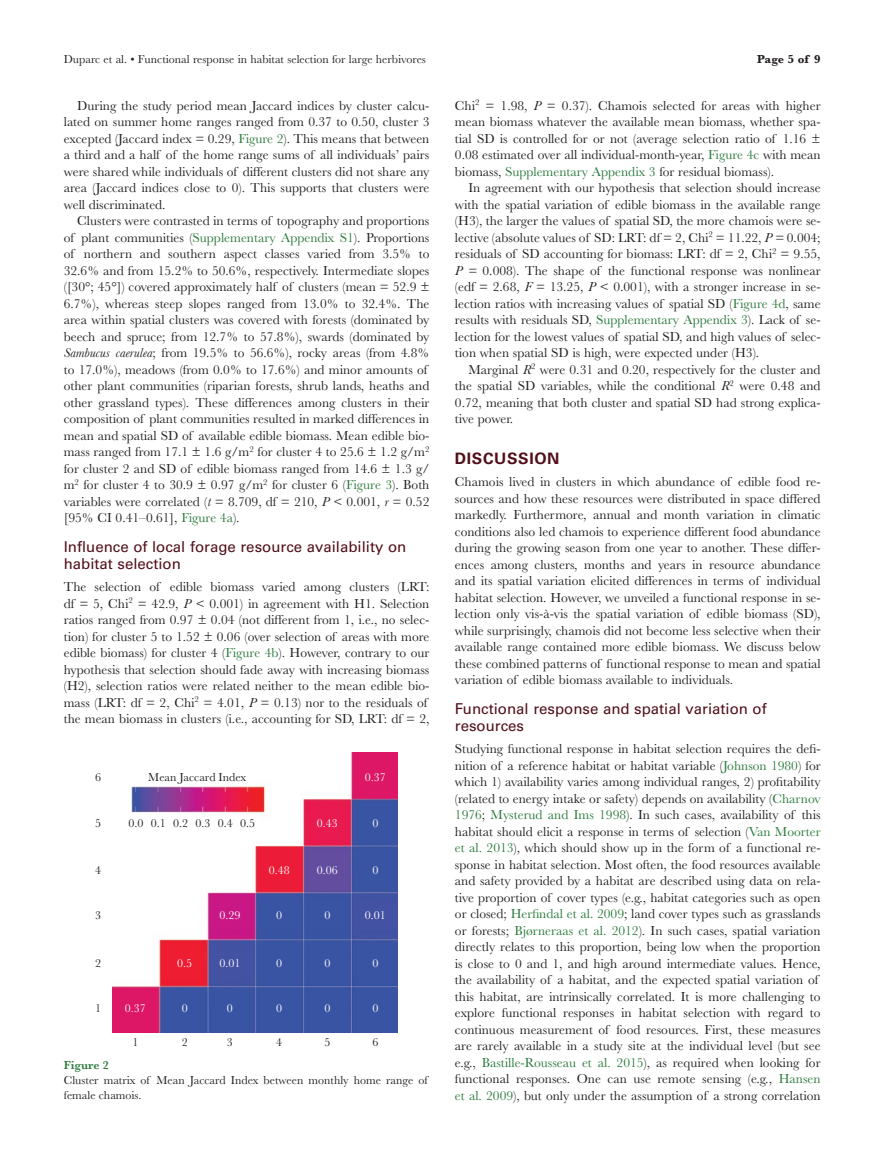
<style>
.page{position:relative;width:891px;height:1175px;background:#fff}
.page>*{position:absolute;margin:0;border:0;box-sizing:border-box;transform-origin:0 0}
.t1{font:700 15.75px "Univers LT Std";letter-spacing:.04em;color:#510f1b}
.t2{font:15px/16.5px "Univers LT Std";color:#510f1b}
.t3{font:13.5px/16.5px "Baskerville MT Std";color:#231f20;text-align:justify}
.t4{font:12px/15px "Baskerville MT Std";color:#231f20}
.t5{font:12px "Baskerville";color:#fff}
.t6{font:12px "Baskerville";color:#231f20}
.t7{font:700 12px "Baskerville MT Std";letter-spacing:-.005em;color:#231f20}
.t8{font:600 12px "Baskerville MT Std";color:#2a7a3b}
.s1{color:#2a7a3b}
.s2{font-style:italic}
</style>
<div class="page">
<img style="left:112px;top:752px;width:286px;height:280px">
<p class="t4" style="left:64px;top:52px;width:364px">Duparc et al. • Functional response in habitat selection for large herbivores</p>
<p class="t3" style="left:64px;top:97px;width:367px;text-indent:14px">During the study period mean Jaccard indices by cluster calcu&shy;lated on summer home ranges ranged from 0.37 to 0.50, cluster 3 excepted (Jaccard index = 0.29, <span class="s1">Figure 2</span>). This means that between a third and a half of the home range sums of all individuals’ pairs were shared while individuals of different clusters did not share any area (Jaccard indices close to 0). This supports that clusters were well discriminated.</p>
<p class="t3" style="left:64px;top:212px;width:367px;text-align:left;text-indent:14px">Clusters were contrasted in terms of topography and proportions of plant communities (<span class="s1">Supplementary Appendix S1</span>). Proportions of northern and southern aspect classes varied from 3.5% to 32.6% and from 15.2% to 50.6%, respectively. Intermediate slopes ([30°; 45°]) covered approximately half of clusters (mean = 52.9 ± 6.7%), whereas steep slopes ranged from 13.0% to 32.4%. The area within spatial clusters was covered with forests (dominated by beech and spruce; from 12.7% to 57.8%), swards (dominated by <span class="s2">Sambucus caerulea</span>; from 19.5% to 56.6%), rocky areas (from 4.8% to 17.0%), meadows (from 0.0% to 17.6%) and minor amounts of other plant communities (riparian forests, shrub lands, heaths and other grassland types). These differences among clusters in their composition of plant communities resulted in marked differences in mean and spatial SD of available edible biomass. Mean edible bio&shy;mass ranged from 17.1 ± 1.6 g/m<sup>2</sup> for cluster 4 to 25.6 ± 1.2 g/m<sup>2 </sup>for cluster 2 and SD of edible biomass ranged from 14.6 ± 1.3 g/ m<sup>2</sup> for cluster 4 to 30.9 ± 0.97 g/m<sup>2</sup> for cluster 6 (<span class="s1">Figure 3</span>). Both variables were correlated (<span class="s2">t</span> = 8.709, df = 210, <span class="s2">P</span> &lt; 0.001, <span class="s2">r</span> = 0.52 [95% CI 0.41–0.61], <span class="s1">Figure 4a</span>).</p>
<p class="t2" style="left:64px;top:539px;width:344px">Influence of local forage resource availability on habitat selection</p>
<p class="t3" style="left:64px;top:578px;width:367px;text-align:left">The selection of edible biomass varied among clusters (LRT: df = 5, Chi<sup>2</sup> = 42.9, <span class="s2">P</span> &lt; 0.001) in agreement with H1. Selection ratios ranged from 0.97 ± 0.04 (not different from 1, i.e., no selec&shy;tion) for cluster 5 to 1.52 ± 0.06 (over selection of areas with more edible biomass) for cluster 4 (<span class="s1">Figure 4b</span>). However, contrary to our hypothesis that selection should fade away with increasing biomass (H2), selection ratios were related neither to the mean edible bio&shy;mass (LRT: df = 2, Chi<sup>2</sup> = 4.01, <span class="s2">P</span> = 0.13) nor to the residuals of the mean biomass in clusters (i.e., accounting for SD, LRT: df = 2,</p>
<p class="t6" style="left:95px;top:770px;width:7px">6</p>
<p class="t6" style="left:95px;top:815px;width:7px">5</p>
<p class="t6" style="left:95px;top:863px;width:7px">4</p>
<p class="t6" style="left:95px;top:908px;width:7px">3</p>
<p class="t6" style="left:95px;top:956px;width:7px">2</p>
<p class="t6" style="left:95px;top:1001px;width:7px">1</p>
<p class="t6" style="left:148px;top:770px;width:99px">Mean Jaccard Index</p>
<p class="t5" style="left:365px;top:770px;width:23px">0.37</p>
<p class="t5" style="left:372px;top:815px;width:7px">0</p>
<p class="t5" style="left:372px;top:863px;width:7px">0</p>
<p class="t5" style="left:276px;top:908px;width:7px">0</p>
<p class="t5" style="left:324px;top:908px;width:7px">0</p>
<p class="t5" style="left:276px;top:956px;width:7px">0</p>
<p class="t5" style="left:324px;top:956px;width:7px">0</p>
<p class="t5" style="left:372px;top:956px;width:7px">0</p>
<p class="t5" style="left:182px;top:1001px;width:7px">0</p>
<p class="t5" style="left:227px;top:1001px;width:7px">0</p>
<p class="t5" style="left:276px;top:1001px;width:7px">0</p>
<p class="t5" style="left:324px;top:1001px;width:7px">0</p>
<p class="t5" style="left:372px;top:1001px;width:7px">0</p>
<p class="t6" style="left:128px;top:815px;width:128px">0.0 0.1 0.2 0.3 0.4 0.5</p>
<p class="t5" style="left:317px;top:815px;width:22px">0.43</p>
<p class="t5" style="left:269px;top:863px;width:22px">0.48</p>
<p class="t5" style="left:317px;top:863px;width:22px">0.06</p>
<p class="t5" style="left:219px;top:908px;width:22px">0.29</p>
<p class="t5" style="left:365px;top:908px;width:23px">0.01</p>
<p class="t5" style="left:177px;top:956px;width:17px">0.5</p>
<p class="t5" style="left:219px;top:956px;width:22px">0.01</p>
<p class="t5" style="left:125px;top:1001px;width:22px">0.37</p>
<p class="t6" style="left:132px;top:1035px;width:7px">1</p>
<p class="t6" style="left:372px;top:1035px;width:7px">6</p>
<p class="t6" style="left:182px;top:1035px;width:7px">2</p>
<p class="t6" style="left:227px;top:1035px;width:7px">3</p>
<p class="t6" style="left:276px;top:1035px;width:7px">4</p>
<p class="t6" style="left:324px;top:1035px;width:7px">5</p>
<p class="t8" style="left:64px;top:1058px;width:47px">Figure 2</p>
<p class="t4" style="left:64px;top:1072px;width:365px">Cluster matrix of Mean Jaccard Index between monthly home range of female chamois.</p>
<p class="t7" style="left:757px;top:52px;width:65px">Page 5 of 9</p>
<p class="t3" style="left:455px;top:97px;width:367px">Chi<sup>2</sup> = 1.98, <span class="s2">P</span> = 0.37). Chamois selected for areas with higher mean biomass whatever the available mean biomass, whether spa&shy;tial SD is controlled for or not (average selection ratio of 1.16 ± 0.08 estimated over all individual-month-year, <span class="s1">Figure 4c</span> with mean biomass, <span class="s1">Supplementary Appendix 3</span> for residual biomass).</p>
<p class="t3" style="left:455px;top:179px;width:367px;text-indent:14px">In agreement with our hypothesis that selection should increase with the spatial variation of edible biomass in the available range (H3), the larger the values of spatial SD, the more chamois were se&shy;lective (absolute values of SD: LRT: df = 2, Chi<sup>2</sup> = 11.22, <span class="s2">P =</span> 0.004; residuals of SD accounting for biomass: LRT: df = 2, Chi<sup>2</sup> = 9.55, <span class="s2">P =</span> 0.008). The shape of the functional response was nonlinear (edf = 2.68, <span class="s2">F</span> = 13.25, <span class="s2">P</span> &lt; 0.001), with a stronger increase in se&shy;lection ratios with increasing values of spatial SD (<span class="s1">Figure 4d</span>, same results with residuals SD, <span class="s1">Supplementary Appendix 3</span>). Lack of se&shy;lection for the lowest values of spatial SD, and high values of selec&shy;tion when spatial SD is high, were expected under (H3).</p>
<p class="t3" style="left:455px;top:361px;width:367px;text-indent:14px">Marginal <span class="s2">R</span><sup>2</sup> were 0.31 and 0.20, respectively for the cluster and the spatial SD variables, while the conditional <span class="s2">R</span><sup>2</sup> were 0.48 and 0.72, meaning that both cluster and spatial SD had strong explica&shy;tive power.</p>
<p class="t1" style="left:455px;top:449px;width:106px">DISCUSSION</p>
<p class="t3" style="left:455px;top:473px;width:367px">Chamois lived in clusters in which abundance of edible food re&shy;sources and how these resources were distributed in space differed markedly. Furthermore, annual and month variation in climatic conditions also led chamois to experience different food abundance during the growing season from one year to another. These differ&shy;ences among clusters, months and years in resource abundance and its spatial variation elicited differences in terms of individual habitat selection. However, we unveiled a functional response in se&shy;lection only vis-à-vis the spatial variation of edible biomass (SD), while surprisingly, chamois did not become less selective when their available range contained more edible biomass. We discuss below these combined patterns of functional response to mean and spatial variation of edible biomass available to individuals.</p>
<p class="t2" style="left:455px;top:701px;width:313px">Functional response and spatial variation of resources</p>
<p class="t3" style="left:455px;top:740px;width:367px;text-align:left">Studying functional response in habitat selection requires the defi&shy;nition of a reference habitat or habitat variable (<span class="s1">Johnson 1980</span>) for which 1) availability varies among individual ranges, 2) profitability (related to energy intake or safety) depends on availability (<span class="s1">Charnov 1976</span>; <span class="s1">Mysterud and Ims 1998</span>). In such cases, availability of this habitat should elicit a response in terms of selection (<span class="s1">Van Moorter et al. 2013</span>), which should show up in the form of a functional re&shy;sponse in habitat selection. Most often, the food resources available and safety provided by a habitat are described using data on rela&shy;tive proportion of cover types (e.g., habitat categories such as open or closed; <span class="s1">Herfindal et al. 2009</span>; land cover types such as grasslands or forests; <span class="s1">Bjørneraas et al. 2012</span>). In such cases, spatial variation directly relates to this proportion, being low when the proportion is close to 0 and 1, and high around intermediate values. Hence, the availability of a habitat, and the expected spatial variation of this habitat, are intrinsically correlated. It is more challenging to explore functional responses in habitat selection with regard to continuous measurement of food resources. First, these measures are rarely available in a study site at the individual level (but see e.g., <span class="s1">Bastille-Rousseau et al. 2015</span>), as required when looking for functional responses. One can use remote sensing (e.g., <span class="s1">Hansen et al. 2009</span>), but only under the assumption of a strong correlation</p>
</div>
